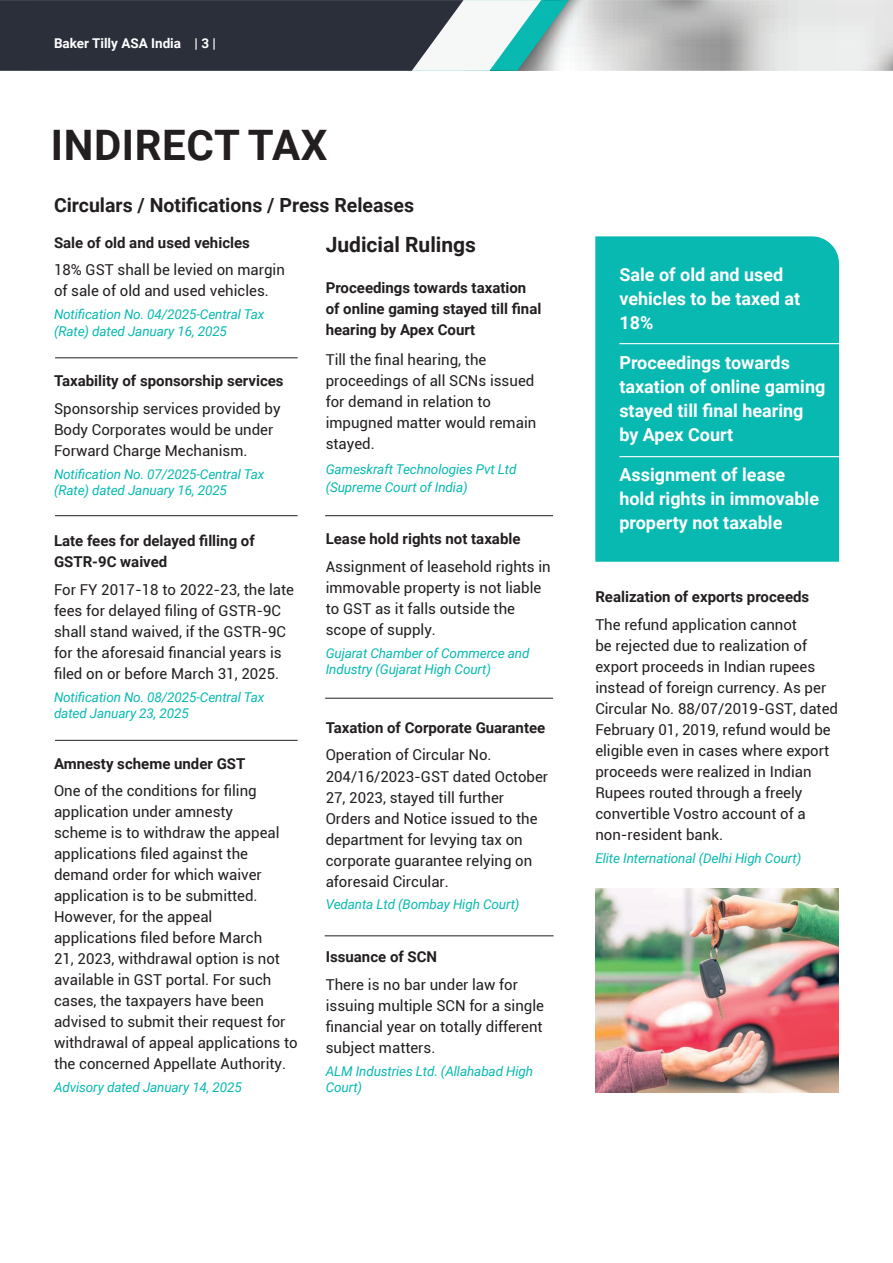
<style>
.page{position:relative;width:893px;height:1263px;background:#fff}
.page>*{position:absolute;margin:0;border:0;box-sizing:border-box;transform-origin:0 0}
.t1{font:700 42px "Roboto";letter-spacing:.015em;color:#231f20}
.t2{font:700 21px "Roboto";color:#231f20}
.t3{font:700 19.5px "Roboto";color:#231f20}
.t4{font:700 18px/24px "Roboto";color:#fff}
.t5{font:15px/21px "Roboto";color:#231f20}
.t6{font:700 15px/21px "Roboto";color:#231f20}
.t7{font:italic 13.5px/16.2px "Roboto";letter-spacing:-.01em;color:#08b9b1}
.t8{font:700 13.5px "Roboto";color:#fff}
</style>
<div class="page">
<svg style="left:0;top:0;width:893px;height:71px;background:#7b8489"></svg>
<hr style="left:325px;top:935px;width:229px;height:1px;background:#231f20">
<hr style="left:55px;top:357px;width:243px;height:1px;background:#231f20">
<hr style="left:55px;top:515px;width:243px;height:1px;background:#231f20">
<hr style="left:55px;top:740px;width:243px;height:1px;background:#231f20">
<hr style="left:325px;top:698px;width:228px;height:1px;background:#231f20">
<hr style="left:325px;top:515px;width:228px;height:1px;background:#231f20">
<div style="left:595px;top:236px;width:244px;height:326px;background:#08b9b1"></div>
<img style="left:595px;top:889px;width:244px;height:203px">
<hr style="left:619px;top:343px;width:228px;height:1px;background:#fff">
<hr style="left:619px;top:456px;width:228px;height:1px;background:#fff">
<p class="t8" style="left:54px;top:34px;width:163px">Baker Tilly ASA India | 3 |</p>
<h1 class="t1" style="left:51px;top:116px;width:278px">INDIRECT TAX</h1>
<h3 class="t3" style="left:54px;top:191px;width:362px">Circulars / Notifications / Press Releases</h3>
<p class="t6" style="left:54px;top:231px;width:197px">Sale of old and used vehicles</p>
<p class="t5" style="left:54px;top:259px;width:232px">18% GST shall be levied on margin of sale of old and used vehicles.</p>
<p class="t7" style="left:54px;top:306px;width:212px">Notification No. 04/2025-Central Tax (Rate) dated January 16, 2025</p>
<p class="t6" style="left:54px;top:370px;width:231px">Taxability of sponsorship services</p>
<p class="t5" style="left:54px;top:398px;width:228px">Sponsorship services provided by<br>Body Corporates would be under<br>Forward Charge Mechanism.</p>
<p class="t7" style="left:54px;top:466px;width:212px">Notification No. 07/2025-Central Tax (Rate) dated January 16, 2025</p>
<p class="t6" style="left:54px;top:529px;width:202px">Late fees for delayed filling of<br>GSTR-9C waived</p>
<p class="t5" style="left:54px;top:578px;width:241px">For FY 2017-18 to 2022-23, the late fees for delayed filing of GSTR-9C shall stand waived, if the GSTR-9C for the aforesaid financial years is filed on or before March 31, 2025.</p>
<p class="t7" style="left:54px;top:688px;width:212px">Notification No. 08/2025-Central Tax dated January 23, 2025</p>
<p class="t6" style="left:54px;top:752px;width:193px">Amnesty scheme under GST</p>
<p class="t5" style="left:54px;top:780px;width:245px">One of the conditions for filing application under amnesty<br>scheme is to withdraw the appeal applications filed against the demand order for which waiver application is to be submitted.<br>However, for the appeal applications filed before March<br>21, 2023, withdrawal option is not available in GST portal. For such cases, the taxpayers have been advised to submit their request for withdrawal of appeal applications to the concerned Appellate Authority.</p>
<p class="t7" style="left:54px;top:1079px;width:189px">Advisory dated January 14, 2025</p>
<h2 class="t2" style="left:326px;top:230px;width:152px">Judicial Rulings</h2>
<p class="t6" style="left:326px;top:277px;width:217px">Proceedings towards taxation of online gaming stayed till final hearing by Apex Court</p>
<p class="t5" style="left:326px;top:349px;width:212px">Till the final hearing, the proceedings of all SCNs issued for demand in relation to impugned matter would remain stayed.</p>
<p class="t7" style="left:326px;top:459px;width:192px;line-height:18px">Gameskraft Technologies Pvt Ltd (Supreme Court of India)</p>
<p class="t6" style="left:326px;top:528px;width:196px">Lease hold rights not taxable</p>
<p class="t5" style="left:326px;top:556px;width:227px">Assignment of leasehold rights in immovable property is not liable to GST as it falls outside the scope of supply.</p>
<p class="t7" style="left:326px;top:645px;width:205px">Gujarat Chamber of Commerce and<br>Industry (Gujarat High Court)</p>
<p class="t6" style="left:326px;top:716px;width:221px">Taxation of Corporate Guarantee</p>
<p class="t5" style="left:326px;top:744px;width:224px">Operation of Circular No.<br>204/16/2023-GST dated October<br>27, 2023, stayed till further<br>Orders and Notice issued to the department for levying tax on corporate guarantee relying on aforesaid Circular.</p>
<p class="t7" style="left:326px;top:896px;width:195px">Vedanta Ltd (Bombay High Court)</p>
<p class="t6" style="left:326px;top:945px;width:113px">Issuance of SCN</p>
<p class="t5" style="left:326px;top:973px;width:220px">There is no bar under law for issuing multiple SCN for a single financial year on totally different subject matters.</p>
<p class="t7" style="left:326px;top:1062px;width:209px">ALM Industries Ltd. (Allahabad High<br>Court)</p>
<p class="t4" style="left:619px;top:262px;width:182px">Sale of old and used vehicles to be taxed at<br>18%</p>
<p class="t4" style="left:619px;top:350px;width:207px">Proceedings towards taxation of online gaming stayed till final hearing by Apex Court</p>
<p class="t4" style="left:619px;top:462px;width:201px">Assignment of lease hold rights in immovable property not taxable</p>
<p class="t6" style="left:595px;top:586px;width:215px">Realization of exports proceeds</p>
<p class="t5" style="left:595px;top:613px;width:244px">The refund application cannot<br>be rejected due to realization of export proceeds in Indian rupees instead of foreign currency. As per<br>Circular No. 88/07/2019-GST, dated<br>February 01, 2019, refund would be eligible even in cases where export proceeds were realized in Indian<br>Rupees routed through a freely convertible Vostro account of a non-resident bank.</p>
<p class="t7" style="left:595px;top:849px;width:208px">Elite International (Delhi High Court)</p>
</div>
